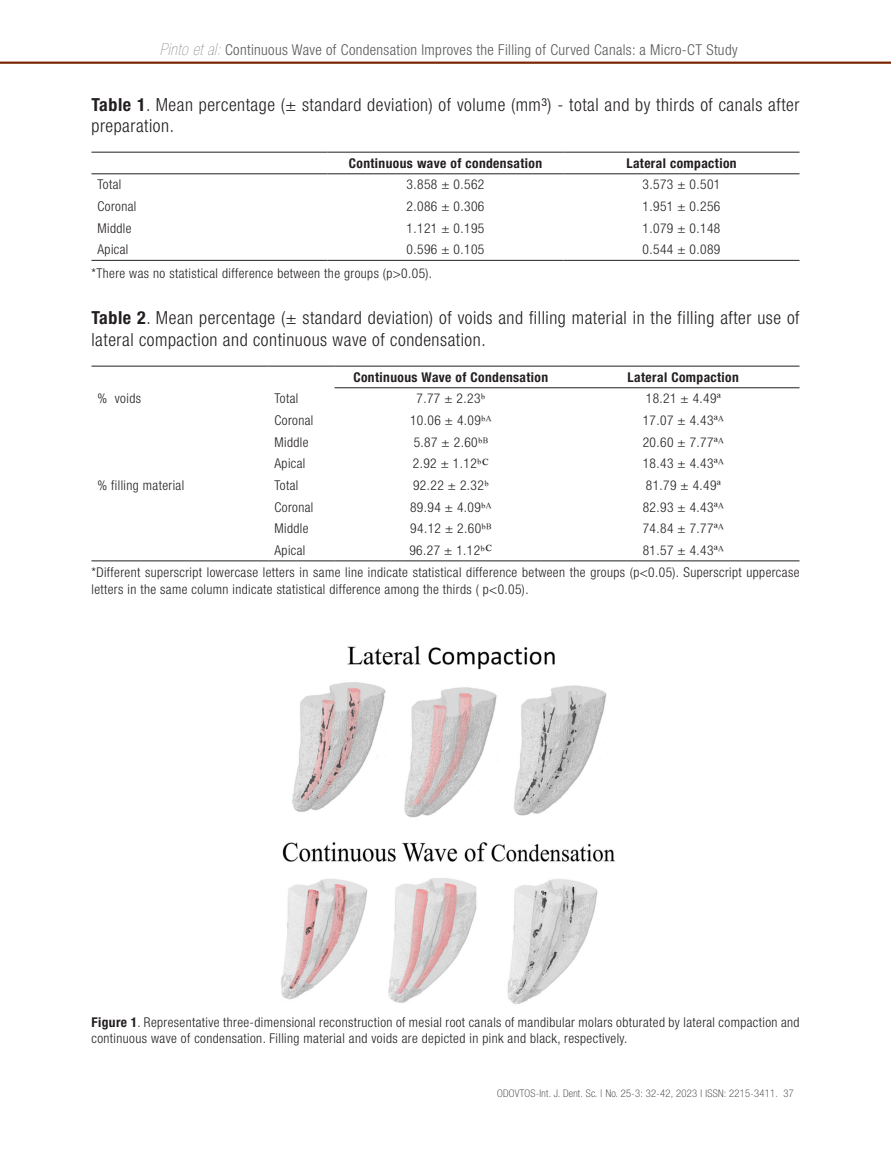
<style>
.page{position:relative;width:891px;height:1161px;background:#fff}
.page>*{position:absolute;margin:0;border:0;box-sizing:border-box;transform-origin:0 0}
.Texto_general_sin_sangría{font:300 condensed 18px/21.6px "Helvetica Neue LT Std";letter-spacing:.03em;color:#231f20}
.t1{font:300 condensed 15px "Helvetica Neue LT Std";letter-spacing:.025em;color:#57585a}
.fuentes_de_tablas{font:300 condensed 13.5px/16.2px "Helvetica Neue LT Std";letter-spacing:.03em;color:#231f20}
.tablas{font:300 condensed 13.5px "Helvetica Neue LT Std";letter-spacing:.03em;color:#231f20}
.tablas-2{font:700 condensed 13.5px "Helvetica Neue LT Std";letter-spacing:.03em;color:#231f20}
.tablas-3{font:13.5px "Times New Roman";color:#231f20}
.t2{font:100 condensed 10.5px "Helvetica Neue LT Std";letter-spacing:.03em;color:#231f20}
.s1{font-weight:200;font-style:italic;font-size:16.5px}
.s2{font-weight:700}
.s3{font-family:"Times New Roman";font-weight:400;font-stretch:normal}
.s4{color:#fff}
</style>
<div class="page">
<svg style="left:0;top:62px;width:891px;height:2px;background:#863b1b"></svg>
<hr style="left:91px;top:152px;width:236px;height:1px;background:#231f20">
<hr style="left:327px;top:152px;width:237px;height:1px;background:#231f20">
<hr style="left:564px;top:152px;width:236px;height:1px;background:#231f20">
<hr style="left:91px;top:173px;width:236px;height:1px;background:#231f20">
<hr style="left:327px;top:173px;width:237px;height:1px;background:#231f20">
<hr style="left:564px;top:173px;width:236px;height:1px;background:#231f20">
<hr style="left:91px;top:260px;width:236px;height:1px;background:#231f20">
<hr style="left:327px;top:260px;width:237px;height:1px;background:#231f20">
<hr style="left:564px;top:260px;width:236px;height:1px;background:#231f20">
<hr style="left:91px;top:561px;width:177px;height:1px;background:#231f20">
<hr style="left:268px;top:561px;width:67px;height:1px;background:#231f20">
<hr style="left:335px;top:561px;width:232px;height:1px;background:#231f20">
<hr style="left:567px;top:561px;width:233px;height:1px;background:#231f20">
<hr style="left:91px;top:366px;width:177px;height:1px;background:#231f20">
<hr style="left:268px;top:366px;width:67px;height:1px;background:#231f20">
<hr style="left:335px;top:366px;width:232px;height:1px;background:#231f20">
<hr style="left:567px;top:366px;width:233px;height:1px;background:#231f20">
<hr style="left:335px;top:387px;width:232px;height:1px;background:#231f20">
<hr style="left:567px;top:387px;width:233px;height:1px;background:#231f20">
<img style="left:281px;top:645px;width:334px;height:359px">
<p class="t1" style="left:160px;top:41px;width:579px"><span class="s1">Pinto et al:</span> Continuous Wave of Condensation Improves the Filling of Curved Canals: a Micro-CT Study</p>
<p class="Texto_general_sin_sangría" style="left:91px;top:93px;width:709px"><span class="s2">Table 1</span>. Mean percentage (± standard deviation) of volume (mm³) - total and by thirds of canals after preparation.</p>
<p class="tablas-2" style="left:349px;top:155px;width:195px">Continuous wave of condensation</p>
<p class="tablas-2" style="left:626px;top:155px;width:112px">Lateral compaction</p>
<p class="tablas" style="left:97px;top:177px;width:25px">Total</p>
<p class="tablas" style="left:407px;top:177px;width:79px">3.858 ± 0.562</p>
<p class="tablas" style="left:643px;top:177px;width:79px">3.573 ± 0.501</p>
<p class="tablas" style="left:97px;top:199px;width:40px">Coronal</p>
<p class="tablas" style="left:407px;top:199px;width:79px">2.086 ± 0.306</p>
<p class="tablas" style="left:643px;top:199px;width:79px">1.951 ± 0.256</p>
<p class="tablas" style="left:97px;top:220px;width:35px">Middle</p>
<p class="tablas" style="left:407px;top:220px;width:79px">1.121 ± 0.195</p>
<p class="tablas" style="left:643px;top:220px;width:79px">1.079 ± 0.148</p>
<p class="tablas" style="left:97px;top:242px;width:32px">Apical</p>
<p class="tablas" style="left:407px;top:242px;width:79px">0.596 ± 0.105</p>
<p class="tablas" style="left:643px;top:242px;width:79px">0.544 ± 0.089</p>
<p class="fuentes_de_tablas" style="left:91px;top:265px;width:342px">*There was no statistical difference between the groups (p&gt;0.05).</p>
<p class="Texto_general_sin_sangría" style="left:91px;top:307px;width:710px"><span class="s2">Table 2</span>. Mean percentage (± standard deviation) of voids and filling material in the filling after use of lateral compaction and continuous wave of condensation.</p>
<p class="tablas-2" style="left:353px;top:369px;width:196px">Continuous Wave of Condensation</p>
<p class="tablas-2" style="left:628px;top:369px;width:113px">Lateral Compaction</p>
<p class="tablas" style="left:97px;top:391px;width:45px">% voids</p>
<p class="tablas" style="left:274px;top:391px;width:25px">Total</p>
<p class="tablas" style="left:417px;top:391px;width:70px">7.77 ± 2.23<span class="s3">ᵇ</span></p>
<p class="tablas" style="left:646px;top:391px;width:77px">18.21 ± 4.49<span class="s3">ª</span></p>
<p class="tablas" style="left:274px;top:413px;width:40px">Coronal</p>
<p class="tablas" style="left:410px;top:413px;width:83px">10.06 ± 4.09<span class="s3">ᵇᴬ</span></p>
<p class="tablas" style="left:643px;top:413px;width:83px">17.07 ± 4.43<span class="s3">ªᴬ</span></p>
<p class="tablas" style="left:274px;top:434px;width:35px">Middle</p>
<p class="tablas" style="left:414px;top:434px;width:76px">5.87 ± 2.60<span class="s3">ᵇᴮ</span></p>
<p class="tablas" style="left:643px;top:434px;width:83px">20.60 ± 7.77<span class="s3">ªᴬ</span></p>
<p class="tablas" style="left:274px;top:456px;width:32px">Apical</p>
<p class="tablas" style="left:413px;top:456px;width:77px">2.92 ± 1.12<span class="s3">ᵇ</span><span class="s4">C</span></p>
<p class="tablas" style="left:643px;top:456px;width:83px">18.43 ± 4.43<span class="s3">ªᴬ</span></p>
<p class="tablas" style="left:97px;top:477px;width:88px">% filling material</p>
<p class="tablas" style="left:274px;top:477px;width:25px">Total</p>
<p class="tablas" style="left:413px;top:477px;width:77px">92.22 ± 2.32<span class="s3">ᵇ</span></p>
<p class="tablas" style="left:646px;top:477px;width:77px">81.79 ± 4.49<span class="s3">ª</span></p>
<p class="tablas" style="left:274px;top:499px;width:40px">Coronal</p>
<p class="tablas" style="left:410px;top:499px;width:83px">89.94 ± 4.09<span class="s3">ᵇᴬ</span></p>
<p class="tablas" style="left:643px;top:499px;width:83px">82.93 ± 4.43<span class="s3">ªᴬ</span></p>
<p class="tablas" style="left:274px;top:521px;width:35px">Middle</p>
<p class="tablas" style="left:410px;top:521px;width:83px">94.12 ± 2.60<span class="s3">ᵇᴮ</span></p>
<p class="tablas" style="left:643px;top:521px;width:83px">74.84 ± 7.77<span class="s3">ªᴬ</span></p>
<p class="tablas" style="left:274px;top:542px;width:32px">Apical</p>
<p class="tablas" style="left:409px;top:542px;width:84px">96.27 ± 1.12<span class="s3">ᵇ</span><span class="s4">C</span></p>
<p class="tablas" style="left:643px;top:542px;width:83px">81.57 ± 4.43<span class="s3">ªᴬ</span></p>
<p class="tablas-3" style="left:482px;top:451px;width:8px">ᴄ</p>
<p class="tablas-3" style="left:485px;top:538px;width:8px">ᴄ</p>
<p class="fuentes_de_tablas" style="left:91px;top:564px;width:709px">*Different superscript lowercase letters in same line indicate statistical difference between the groups (p&lt;0.05). Superscript uppercase letters in the same column indicate statistical difference among the thirds ( p&lt;0.05).</p>
<p class="fuentes_de_tablas" style="left:91px;top:1014px;width:710px"><span class="s2">Figure 1</span>. Representative three-dimensional reconstruction of mesial root canals of mandibular molars obturated by lateral compaction and continuous wave of condensation. Filling material and voids are depicted in pink and black, respectively.</p>
<p class="t2" style="left:497px;top:1088px;width:298px">ODOVTOS-Int. J. Dent. Sc. | No. 25-3: 32-42, 2023 I ISSN: 2215-3411. 37</p>
</div>
